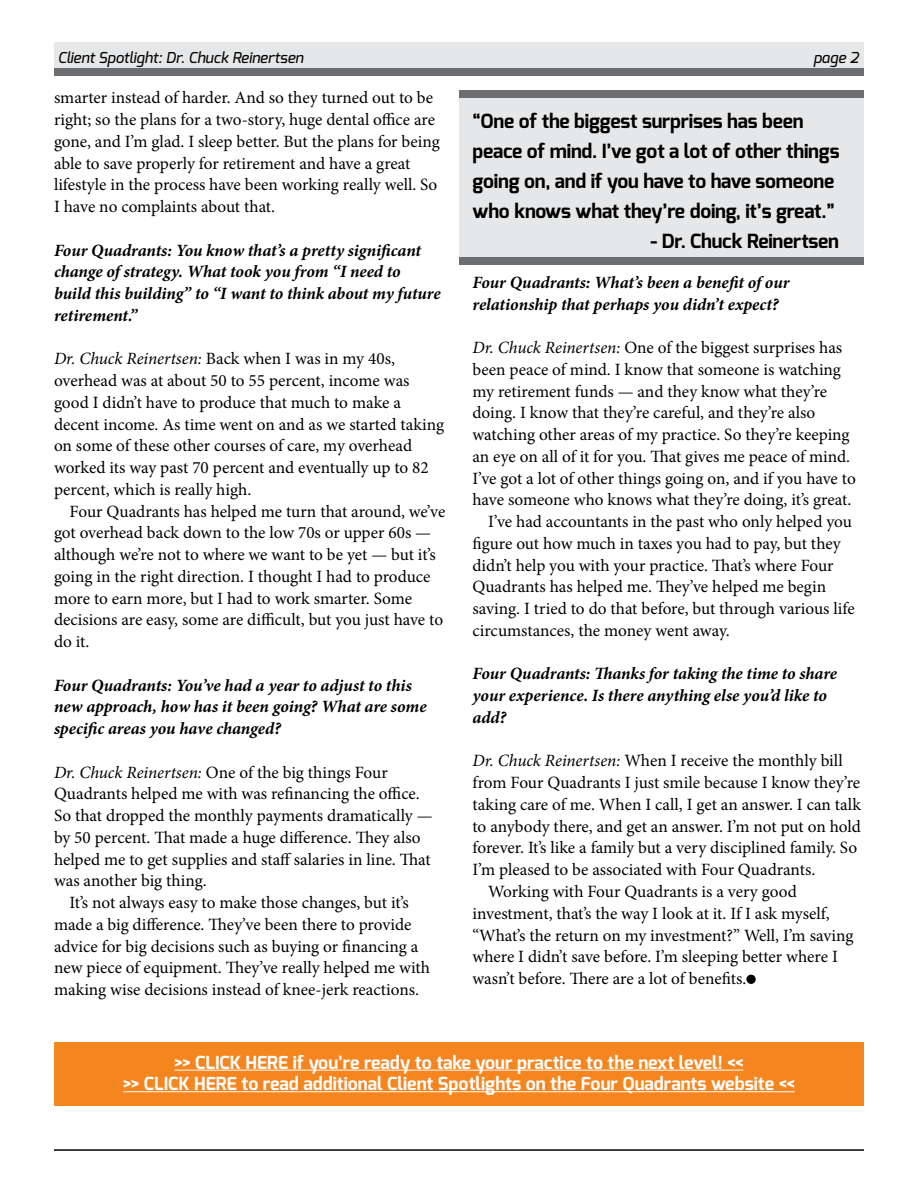
<style>
.page{position:relative;width:918px;height:1188px;background:#fff}
.page>*{position:absolute;margin:0;border:0;box-sizing:border-box;transform-origin:0 0}
.t1{font:700 19.5px/30px "Exo";letter-spacing:-.01em;color:#000}
.t2{font:700 18px/21.6px "Exo";color:#fff;text-align:center}
.t3{font:17.25px/21.8px "Minion Pro";letter-spacing:-.005em;color:#000}
.t4{font:italic 700 17.25px/21.8px "Minion Pro";letter-spacing:-.005em;color:#000}
.t5{font:italic 500 15px "Exo";color:#000}
.s1{font-style:italic}
</style>
<div class="page">
<hr style="left:54px;top:1149px;width:810px;height:2px;background:#000">
<div style="left:54px;top:1042px;width:810px;height:64px;background:#f5851f"></div>
<div style="left:54px;top:42px;width:810px;height:33px;background:#e6e7e8"></div>
<div style="left:54px;top:68px;width:810px;height:7px;background:#6d6e71"></div>
<div style="left:459px;top:97px;width:405px;height:161px;background:#e6e7e8"></div>
<div style="left:459px;top:91px;width:405px;height:7px;background:#6d6e71"></div>
<div style="left:459px;top:258px;width:405px;height:7px;background:#6d6e71"></div>
<div style="left:746px;top:975px;width:10px;height:9px;background:#000;border-radius:50%"></div>
<hr style="left:174px;top:1070px;width:570px;height:1px;background:#fff">
<hr style="left:123px;top:1091px;width:672px;height:1px;background:#fff">
<p class="t5" style="left:58px;top:48px;width:247px">Client Spotlight: Dr. Chuck Reinertsen</p>
<p class="t5" style="left:813px;top:48px;width:47px">page 2</p>
<p class="t3" style="left:54px;top:87px;width:387px">smarter instead of harder. And so they turned out to be right; so the plans for a two-story, huge dental office are gone, and I’m glad. I sleep better. But the plans for being able to save properly for retirement and have a great lifestyle in the process have been working really well. So I have no complaints about that.</p>
<p class="t4" style="left:54px;top:239px;width:388px">Four Quadrants: You know that’s a pretty significant change of strategy. What took you from “I need to build this building” to “I want to think about my future retirement.”</p>
<p class="t3" style="left:54px;top:348px;width:392px"><span class="s1">Dr. Chuck Reinertsen:</span> Back when I was in my 40s, overhead was at about 50 to 55 percent, income was good I didn’t have to produce that much to make a decent income. As time went on and as we started taking on some of these other courses of care, my overhead worked its way past 70 percent and eventually up to 82 percent, which is really high.</p>
<p class="t3" style="left:54px;top:500px;width:393px;text-indent:16px">Four Quadrants has helped me turn that around, we’ve got overhead back down to the low 70s or upper 60s — although we’re not to where we want to be yet — but it’s going in the right direction. I thought I had to produce more to earn more, but I had to work smarter. Some decisions are easy, some are difficult, but you just have to do it.</p>
<p class="t4" style="left:54px;top:674px;width:374px">Four Quadrants: You’ve had a year to adjust to this new approach, how has it been going? What are some specific areas you have changed?</p>
<p class="t3" style="left:54px;top:761px;width:380px"><span class="s1">Dr. Chuck Reinertsen:</span> One of the big things Four Quadrants helped me with was refinancing the office.<br>So that dropped the monthly payments dramatically — by 50 percent. That made a huge difference. They also helped me to get supplies and staff salaries in line. That was another big thing.</p>
<p class="t3" style="left:54px;top:892px;width:378px;text-indent:16px">It’s not always easy to make those changes, but it’s made a big difference. They’ve been there to provide advice for big decisions such as buying or financing a new piece of equipment. They’ve really helped me with making wise decisions instead of knee-jerk reactions.</p>
<p class="t1" style="left:472px;top:106px;width:369px">“One of the biggest surprises has been peace of mind. I’ve got a lot of other things going on, and if you have to have someone who knows what they’re doing, it’s great.”</p>
<p class="t1" style="left:650px;top:226px;width:190px">- Dr. Chuck Reinertsen</p>
<p class="t4" style="left:472px;top:271px;width:318px">Four Quadrants: What’s been a benefit of our relationship that perhaps you didn’t expect?</p>
<p class="t3" style="left:472px;top:337px;width:371px"><span class="s1">Dr. Chuck Reinertsen:</span> One of the biggest surprises has</p>
<p class="t3" style="left:472px;top:359px;width:370px">been peace of mind. I know that someone is watching</p>
<p class="t3" style="left:472px;top:380px;width:356px">my retirement funds — and they know what they’re</p>
<p class="t3" style="left:472px;top:402px;width:344px">doing. I know that they’re careful, and they’re also</p>
<p class="t3" style="left:472px;top:424px;width:379px">watching other areas of my practice. So they’re keeping</p>
<p class="t3" style="left:472px;top:446px;width:379px">an eye on all of it for you. That gives me peace of mind.</p>
<p class="t3" style="left:472px;top:467px;width:385px">I’ve got a lot of other things going on, and if you have to</p>
<p class="t3" style="left:472px;top:489px;width:380px">have someone who knows what they’re doing, it’s great.</p>
<p class="t3" style="left:488px;top:511px;width:365px">I’ve had accountants in the past who only helped you</p>
<p class="t3" style="left:472px;top:533px;width:370px">figure out how much in taxes you had to pay, but they</p>
<p class="t3" style="left:472px;top:554px;width:363px">didn’t help you with your practice. That’s where Four</p>
<p class="t3" style="left:472px;top:576px;width:355px">Quadrants has helped me. They’ve helped me begin</p>
<p class="t3" style="left:472px;top:598px;width:384px">saving. I tried to do that before, but through various life</p>
<p class="t3" style="left:472px;top:620px;width:259px">circumstances, the money went away.</p>
<p class="t4" style="left:472px;top:663px;width:366px">Four Quadrants: Thanks for taking the time to share your experience. Is there anything else you’d like to add?</p>
<p class="t3" style="left:472px;top:750px;width:372px"><span class="s1">Dr. Chuck Reinertsen:</span> When I receive the monthly bill</p>
<p class="t3" style="left:472px;top:772px;width:389px">from Four Quadrants I just smile because I know they’re</p>
<p class="t3" style="left:472px;top:794px;width:390px">taking care of me. When I call, I get an answer. I can talk</p>
<p class="t3" style="left:472px;top:815px;width:390px">to anybody there, and get an answer. I’m not put on hold</p>
<p class="t3" style="left:472px;top:837px;width:386px">forever. It’s like a family but a very disciplined family. So</p>
<p class="t3" style="left:472px;top:859px;width:344px">I’m pleased to be associated with Four Quadrants.</p>
<p class="t3" style="left:488px;top:881px;width:310px">Working with Four Quadrants is a very good</p>
<p class="t3" style="left:472px;top:902px;width:359px">investment, that’s the way I look at it. If I ask myself,</p>
<p class="t3" style="left:472px;top:924px;width:382px">“What’s the return on my investment?” Well, I’m saving</p>
<p class="t3" style="left:472px;top:946px;width:367px">where I didn’t save before. I’m sleeping better where I</p>
<p class="t3" style="left:472px;top:968px;width:275px">wasn’t before. There are a lot of benefits.</p>
<p class="t2" style="left:123px;top:1052px;width:673px">&gt;&gt; CLICK HERE if you’re ready to take your practice to the next level! &lt;&lt;<br>&gt;&gt; CLICK HERE to read additional Client Spotlights on the Four Quadrants website &lt;&lt;</p>
</div>
